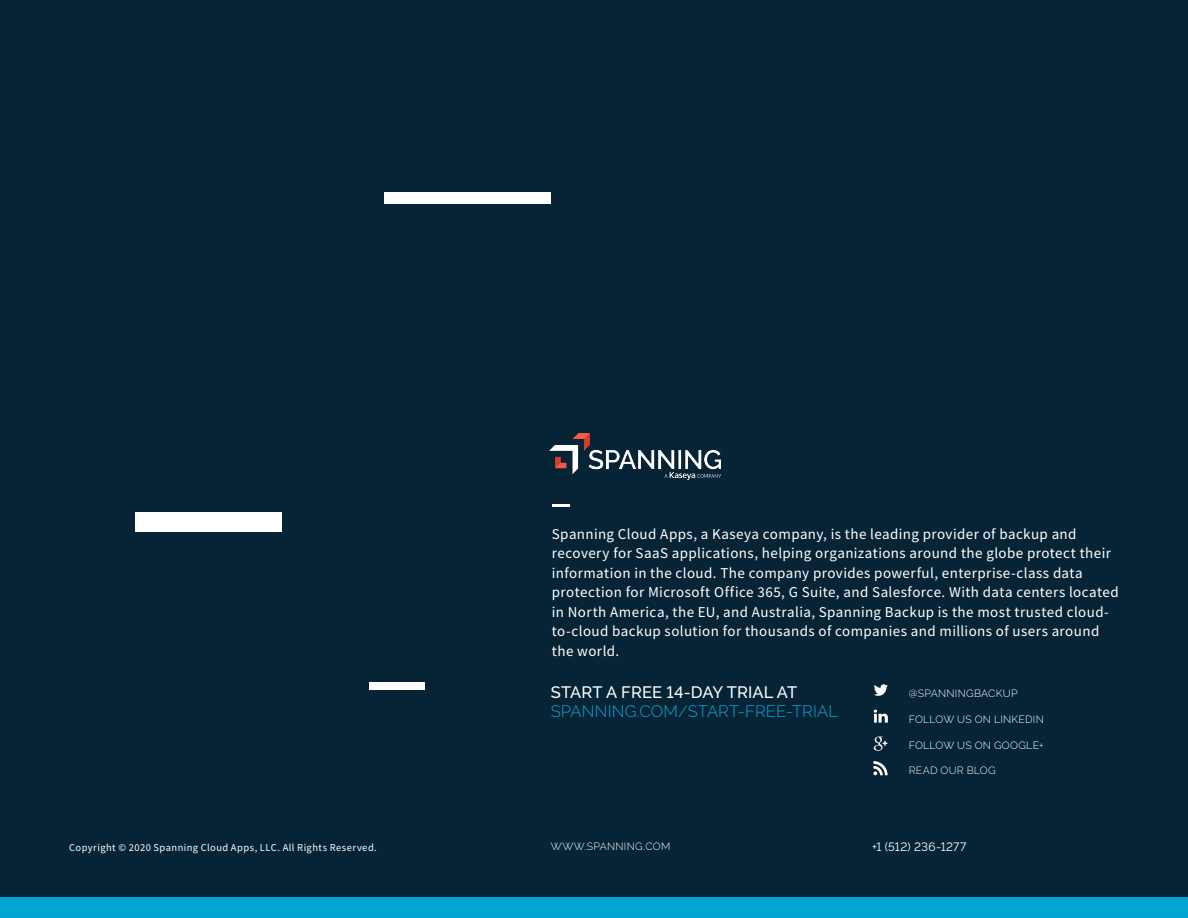
<style>
.page{position:relative;width:1188px;height:918px;background:#062435}
.page>*{position:absolute;margin:0;border:0;box-sizing:border-box;transform-origin:0 0}
.t1{font:300 16.5px "Raleway";letter-spacing:.01em;color:#10a5d3}
.t2{font:500 16.5px "Raleway";letter-spacing:.01em;color:#fff}
.t3{font:15px/19.5px "Source Sans Pro";letter-spacing:.03em;color:#fff}
.t4{font:12px "Raleway";letter-spacing:.015em;color:#fff}
.t5{font:300 10.5px "Raleway";letter-spacing:.03em;color:#fff}
.t6{font:10.5px "Source Sans Pro";letter-spacing:.04em;color:#fff}
</style>
<div class="page">
<img style="left:549px;top:434px;width:171px;height:46px">
<div style="left:384px;top:192px;width:167px;height:12px;background:#fff"></div>
<div style="left:135px;top:512px;width:147px;height:20px;background:#fff"></div>
<div style="left:369px;top:682px;width:55px;height:8px;background:#fff"></div>
<hr style="left:552px;top:504px;width:18px;height:3px;background:#fff">
<div style="left:0;top:897px;width:1188px;height:21px;background:#00a5d2"></div>
<svg style="left:874px;top:684px;width:14px;height:12px"></svg>
<svg style="left:874px;top:737px;width:13px;height:14px"></svg>
<svg style="left:873px;top:761px;width:15px;height:14px"></svg>
<svg style="left:874px;top:710px;width:14px;height:13px"></svg>
<p class="t3" style="left:552px;top:524px;width:568px">Spanning Cloud Apps, a Kaseya company, is the leading provider of backup and recovery for SaaS applications, helping organizations around the globe protect their information in the cloud. The company provides powerful, enterprise-class data protection for Microsoft Office 365, G Suite, and Salesforce. With data centers located in North America, the EU, and Australia, Spanning Backup is the most trusted cloud&shy;to-cloud backup solution for thousands of companies and millions of users around the world.</p>
<p class="t2" style="left:551px;top:683px;width:248px">START A FREE 14-DAY TRIAL AT</p>
<p class="t1" style="left:551px;top:702px;width:289px">SPANNING.COM/START-FREE-TRIAL</p>
<p class="t5" style="left:909px;top:687px;width:110px">@SPANNINGBACKUP</p>
<p class="t5" style="left:909px;top:714px;width:137px">FOLLOW US ON LINKEDIN</p>
<p class="t5" style="left:909px;top:739px;width:136px">FOLLOW US ON GOOGLE+</p>
<p class="t5" style="left:909px;top:765px;width:88px">READ OUR BLOG</p>
<p class="t6" style="left:69px;top:841px;width:309px">Copyright © 2020 Spanning Cloud Apps, LLC. All Rights Reserved.</p>
<p class="t5" style="left:551px;top:840px;width:121px">WWW.SPANNING.COM</p>
<p class="t4" style="left:872px;top:840px;width:96px">+1 (512) 236-1277</p>
</div>
